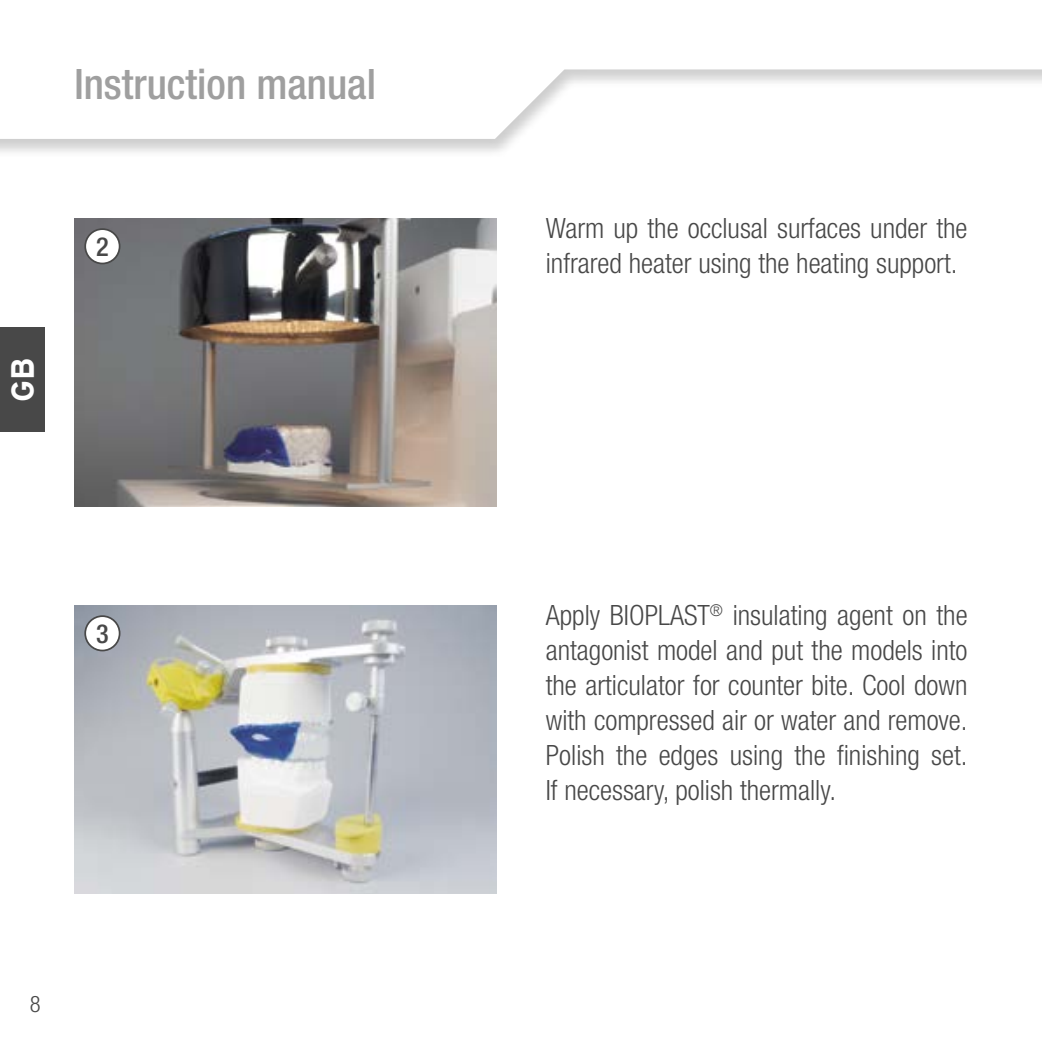
<style>
.page{position:relative;width:1042px;height:1042px;background:#fff}
.page>*{position:absolute;margin:0;border:0;box-sizing:border-box;transform-origin:0 0}
.t1{font:500 condensed 42px "Helvetica Neue LT Pro";color:#9f9f9f}
.t2{font:700 31.5px "Interstate";color:#fff}
.t3{font:300 condensed 28px/35px "Helvetica Neue LT Pro";color:#484848}
.t4{font:500 condensed 26.25px "Helvetica Neue LT Pro";color:#484848}
.t5{font:300 condensed 22.75px "Helvetica Neue LT Pro";color:#484848}
</style>
<div class="page">
<img style="left:74px;top:218px;width:422px;height:288px">
<div style="left:0;top:0;width:1042px;height:158px;background:#000;opacity:.2"></div>
<svg style="left:0;top:0;width:1042px;height:139px"></svg>
<div style="left:0;top:327px;width:45px;height:105px;background:#484848"></div>
<img style="left:74px;top:605px;width:422px;height:288px">
<div style="left:85px;top:229px;width:35px;height:34px;background:#fff;border-radius:50%"></div>
<div style="left:84px;top:228px;width:36px;height:36px;border:2px solid #484848;border-radius:50%"></div>
<div style="left:85px;top:616px;width:35px;height:34px;background:#fff;border-radius:50%"></div>
<div style="left:84px;top:615px;width:36px;height:36px;border:2px solid #484848;border-radius:50%"></div>
<h1 class="t1" style="left:74px;top:59px;width:303px">Instruction manual</h1>
<p class="t2" style="left:5px;top:402px;width:46px;rotate:-90deg">GB</p>
<p class="t4" style="left:96px;top:231px;width:14px">2</p>
<p class="t4" style="left:96px;top:618px;width:14px">3</p>
<p class="t5" style="left:30px;top:991px;width:12px">8</p>
<p class="t3" style="left:546px;top:211px;width:423px">Warm up the occlusal surfaces under the infrared heater using the heating support.</p>
<p class="t3" style="left:546px;top:598px;width:423px;text-align:justify">Apply BIOPLAST<sup>®</sup> insulating agent on the antagonist model and put the models into the articulator for counter bite. Cool down with compressed air or water and remove.<br>Polish the edges using the finishing set.<br>If necessary, polish thermally.</p>
</div>
